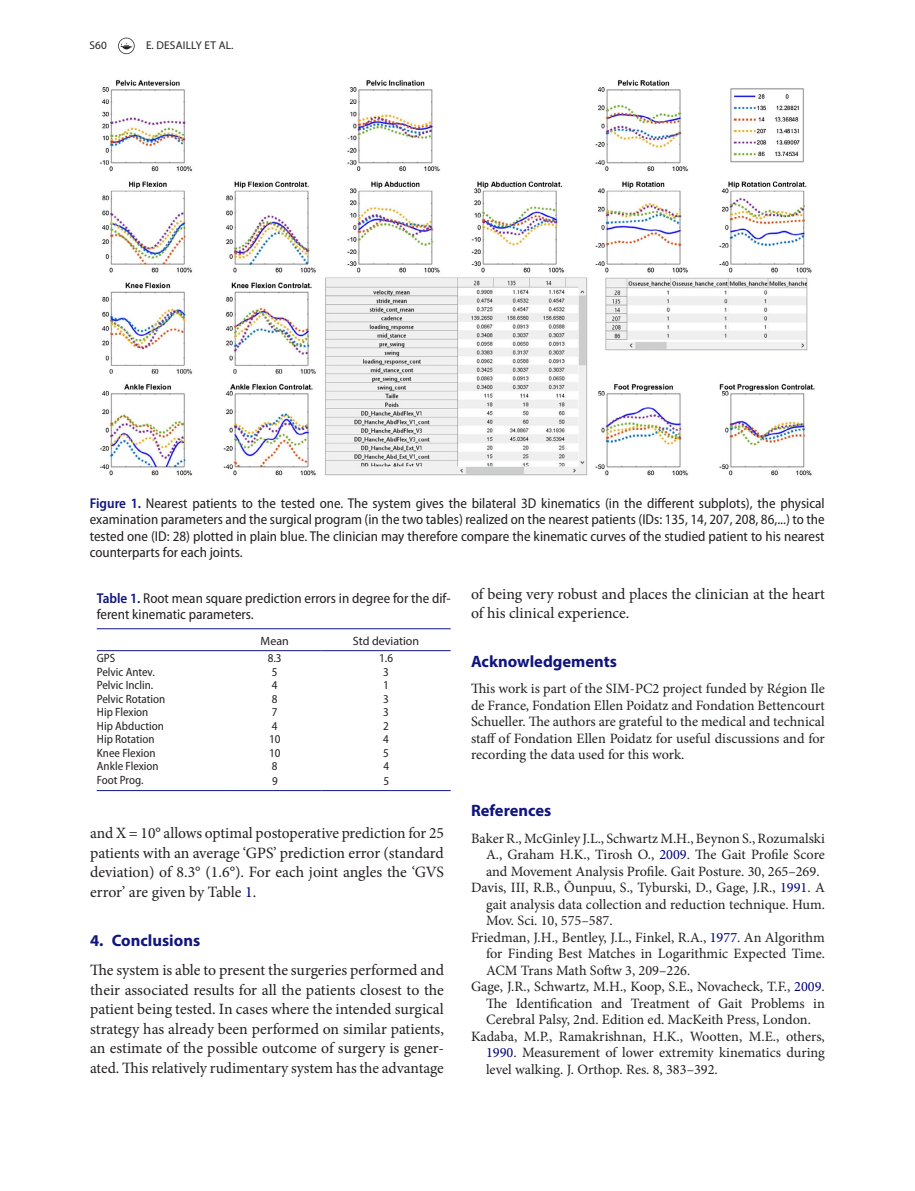
<style>
.page{position:relative;width:915px;height:1191px;background:#fff}
.page>*{position:absolute;margin:0;border:0;box-sizing:border-box;transform-origin:0 0}
.t1{font:700 16.5px "Myriad Pro";color:#10147e}
.t2{font:15.75px/19.5px "Minion Pro";color:#231f20;text-align:justify}
.t3{font:14.25px/16.5px "Minion Pro";color:#231f20;text-align:justify}
.t4{font:semi-condensed 14.25px/16.5px "Myriad Pro";color:#231f20;text-align:justify}
.t5{font:semi-condensed 12px "Myriad Pro";color:#231f20}
.t6{font:12px "Myriad Pro";color:#231f20}
.t7{font:11.25px "Myriad Pro";letter-spacing:.02em;color:#231f20}
.s1{font-weight:600;color:#10147e}
.s2{color:#000080}
</style>
<div class="page">
<svg style="left:118px;top:38px;width:17px;height:16px"></svg>
<img style="left:100px;top:80px;width:715px;height:396px">
<hr style="left:97px;top:628px;width:353px;height:1px;background:#10147e">
<hr style="left:97px;top:650px;width:131px;height:1px;background:#10147e">
<hr style="left:228px;top:650px;width:93px;height:1px;background:#10147e">
<hr style="left:321px;top:650px;width:129px;height:1px;background:#10147e">
<hr style="left:97px;top:790px;width:131px;height:1px;background:#10147e">
<hr style="left:228px;top:790px;width:93px;height:1px;background:#10147e">
<hr style="left:321px;top:790px;width:129px;height:1px;background:#10147e">
<p class="t7" style="left:90px;top:39px;width:19px">S60</p>
<p class="t7" style="left:146px;top:39px;width:89px">E. DESAILLY ET AL.</p>
<p class="t4" style="left:90px;top:495px;width:736px"><span class="s1">Figure 1.</span> Nearest patients to the tested one. The system gives the bilateral 3D kinematics (in the different subplots), the physical examination parameters and the surgical program (in the two tables) realized on the nearest patients (IDs: 135, 14, 207, 208, 86,...) to the tested one (ID: 28) plotted in plain blue. The clinician may therefore compare the kinematic curves of the studied patient to his nearest counterparts for each joints.</p>
<p class="t4" style="left:97px;top:590px;width:355px"><span class="s1">Table 1.</span> Root mean square prediction errors in degree for the dif&shy;ferent kinematic parameters.</p>
<p class="t6" style="left:260px;top:633px;width:30px">Mean</p>
<p class="t6" style="left:353px;top:633px;width:68px">Std deviation</p>
<p class="t5" style="left:97px;top:652px;width:7px">GPS</p>
<p class="t5" style="left:268px;top:652px;width:15px">8.3</p>
<p class="t5" style="left:379px;top:652px;width:15px">1.6</p>
<p class="t5" style="left:97px;top:665px;width:60px">Pelvic Antev.</p>
<p class="t5" style="left:272px;top:665px;width:7px">5</p>
<p class="t5" style="left:383px;top:665px;width:7px">3</p>
<p class="t5" style="left:97px;top:679px;width:58px">Pelvic Inclin.</p>
<p class="t5" style="left:272px;top:679px;width:7px">4</p>
<p class="t5" style="left:383px;top:679px;width:7px">1</p>
<p class="t5" style="left:97px;top:692px;width:70px">Pelvic Rotation</p>
<p class="t5" style="left:272px;top:692px;width:7px">8</p>
<p class="t5" style="left:383px;top:692px;width:7px">3</p>
<p class="t5" style="left:97px;top:706px;width:53px">Hip Flexion</p>
<p class="t5" style="left:272px;top:706px;width:7px">7</p>
<p class="t5" style="left:383px;top:706px;width:7px">3</p>
<p class="t5" style="left:97px;top:719px;width:69px">Hip Abduction</p>
<p class="t5" style="left:272px;top:719px;width:7px">4</p>
<p class="t5" style="left:383px;top:719px;width:7px">2</p>
<p class="t5" style="left:97px;top:733px;width:59px">Hip Rotation</p>
<p class="t5" style="left:269px;top:733px;width:13px">10</p>
<p class="t5" style="left:383px;top:733px;width:7px">4</p>
<p class="t5" style="left:97px;top:746px;width:60px">Knee Flexion</p>
<p class="t5" style="left:269px;top:746px;width:13px">10</p>
<p class="t5" style="left:383px;top:746px;width:7px">5</p>
<p class="t5" style="left:97px;top:760px;width:63px">Ankle Flexion</p>
<p class="t5" style="left:272px;top:760px;width:7px">8</p>
<p class="t5" style="left:383px;top:760px;width:7px">4</p>
<p class="t5" style="left:97px;top:773px;width:48px">Foot Prog.</p>
<p class="t5" style="left:272px;top:774px;width:7px">9</p>
<p class="t5" style="left:383px;top:774px;width:7px">5</p>
<p class="t2" style="left:471px;top:584px;width:355px">of being very robust and places the clinician at the heart of his clinical experience.</p>
<p class="t1" style="left:471px;top:650px;width:147px">Acknowledgements</p>
<p class="t3" style="left:471px;top:680px;width:355px">This work is part of the SIM-PC2 project funded by Région Ile de France, Fondation Ellen Poidatz and Fondation Bettencourt Schueller. The authors are grateful to the medical and technical staff of Fondation Ellen Poidatz for useful discussions and for recording the data used for this work.</p>
<p class="t2" style="left:90px;top:823px;width:355px">and X = 10° allows optimal postoperative prediction for 25 patients with an average ‘GPS’ prediction error (standard deviation) of 8.3° (1.6°). For each joint angles the ‘GVS error’ are given by Table <span class="s2">1</span>.</p>
<p class="t1" style="left:90px;top:929px;width:112px">4. Conclusions</p>
<p class="t2" style="left:90px;top:960px;width:355px">The system is able to present the surgeries performed and their associated results for all the patients closest to the patient being tested. In cases where the intended surgical strategy has already been performed on similar patients, an estimate of the possible outcome of surgery is gener&shy;ated. This relatively rudimentary system has the advantage</p>
<p class="t1" style="left:471px;top:800px;width:82px">References</p>
<p class="t3" style="left:471px;top:829px;width:355px">Baker R., McGinley J.L., Schwartz M.H., Beynon S., Rozumalski</p>
<p class="t3" style="left:486px;top:846px;width:340px">A., Graham H.K., Tirosh O., <span class="s2">2009</span>. The Gait Profile Score</p>
<p class="t3" style="left:486px;top:862px;width:335px">and Movement Analysis Profile. Gait Posture. 30, 265–269.</p>
<p class="t3" style="left:471px;top:879px;width:355px">Davis, III, R.B., Õunpuu, S., Tyburski, D., Gage, J.R., <span class="s2">1991</span>. A</p>
<p class="t3" style="left:486px;top:895px;width:340px">gait analysis data collection and reduction technique. Hum.</p>
<p class="t3" style="left:486px;top:912px;width:128px">Mov. Sci. 10, 575–587.</p>
<p class="t3" style="left:471px;top:928px;width:355px">Friedman, J.H., Bentley, J.L., Finkel, R.A., <span class="s2">1977</span>. An Algorithm</p>
<p class="t3" style="left:486px;top:945px;width:340px">for Finding Best Matches in Logarithmic Expected Time.</p>
<p class="t3" style="left:486px;top:961px;width:206px">ACM Trans Math Softw 3, 209–226.</p>
<p class="t3" style="left:471px;top:978px;width:355px">Gage, J.R., Schwartz, M.H., Koop, S.E., Novacheck, T.F., <span class="s2">2009</span>.</p>
<p class="t3" style="left:486px;top:994px;width:340px">The Identification and Treatment of Gait Problems in</p>
<p class="t3" style="left:486px;top:1011px;width:326px">Cerebral Palsy, 2nd. Edition ed. MacKeith Press, London.</p>
<p class="t3" style="left:471px;top:1027px;width:355px">Kadaba, M.P., Ramakrishnan, H.K., Wootten, M.E., others,</p>
<p class="t3" style="left:486px;top:1044px;width:340px"><span class="s2">1990</span>. Measurement of lower extremity kinematics during</p>
<p class="t3" style="left:486px;top:1060px;width:233px">level walking. J. Orthop. Res. 8, 383–392.</p>
</div>
